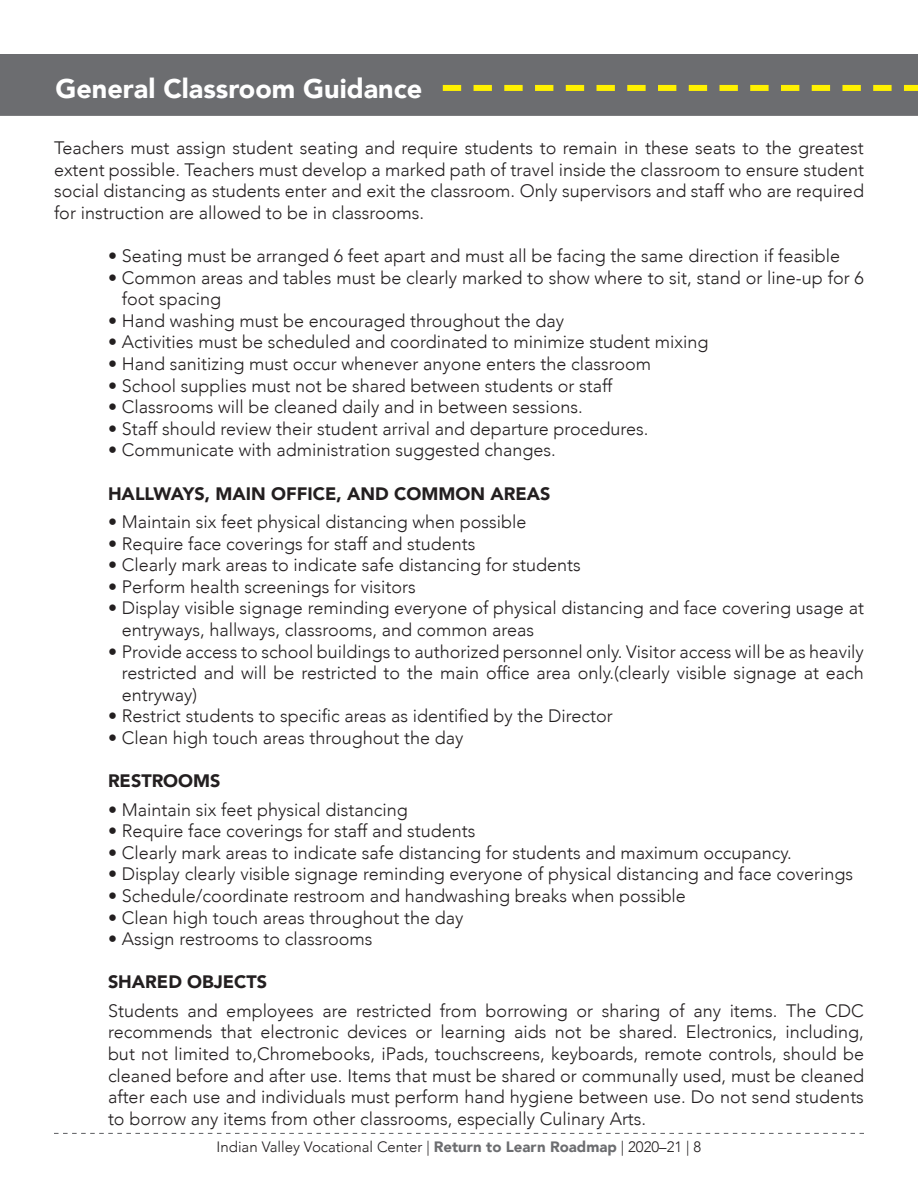
<style>
.page{position:relative;width:918px;height:1188px;background:#fff}
.page>*{position:absolute;margin:0;border:0;box-sizing:border-box;transform-origin:0 0}
.t1{font:900 27px "Avenir";color:#fff}
.t2{font:300 18px/21.6px "Avenir";color:#231f20;text-align:justify}
.t3{font:900 18px "Avenir";color:#231f20}
.t4{font:300 15px "Avenir";color:#231f20}
.s1{font-weight:900;color:#6c6d70}
</style>
<div class="page">
<svg style="left:54px;top:1133px;width:810px;height:1px"></svg>
<div style="left:0;top:54px;width:918px;height:62px;background:#6c6d70"></div>
<svg style="left:443px;top:85px;width:475px;height:6px;background:#c4bc2c"></svg>
<p class="t1" style="left:55px;top:66px;width:368px">General Classroom Guidance</p>
<p class="t2" style="left:54px;top:137px;width:812px">Teachers must assign student seating and require students to remain in these seats to the greatest extent possible. Teachers must develop a marked path of travel inside the classroom to ensure student social distancing as students enter and exit the classroom. Only supervisors and staff who are required for instruction are allowed to be in classrooms.</p>
<p class="t2" style="left:108px;top:245px;width:734px">• Seating must be arranged 6 feet apart and must all be facing the same direction if feasible</p>
<p class="t2" style="left:122px;top:267px;width:744px;text-indent:-14px">• Common areas and tables must be clearly marked to show where to sit, stand or line-up for 6 foot spacing</p>
<p class="t2" style="left:108px;top:310px;width:458px">• Hand washing must be encouraged throughout the day</p>
<p class="t2" style="left:108px;top:332px;width:602px">• Activities must be scheduled and coordinated to minimize student mixing</p>
<p class="t2" style="left:108px;top:353px;width:545px">• Hand sanitizing must occur whenever anyone enters the classroom</p>
<p class="t2" style="left:108px;top:375px;width:506px">• School supplies must not be shared between students or staff</p>
<p class="t2" style="left:108px;top:396px;width:476px">• Classrooms will be cleaned daily and in between sessions.</p>
<p class="t2" style="left:108px;top:418px;width:542px">• Staff should review their student arrival and departure procedures.</p>
<p class="t2" style="left:108px;top:440px;width:449px">• Communicate with administration suggested changes.</p>
<p class="t3" style="left:108px;top:478px;width:444px">HALLWAYS, MAIN OFFICE, AND COMMON AREAS</p>
<p class="t2" style="left:108px;top:511px;width:420px">• Maintain six feet physical distancing when possible</p>
<p class="t2" style="left:108px;top:533px;width:369px">• Require face coverings for staff and students</p>
<p class="t2" style="left:108px;top:554px;width:474px">• Clearly mark areas to indicate safe distancing for students</p>
<p class="t2" style="left:108px;top:576px;width:309px">• Perform health screenings for visitors</p>
<p class="t2" style="left:122px;top:597px;width:744px;text-indent:-14px">• Display visible signage reminding everyone of physical distancing and face covering usage at entryways, hallways, classrooms, and common areas</p>
<p class="t2" style="left:122px;top:641px;width:744px;text-indent:-14px">• Provide access to school buildings to authorized personnel only. Visitor access will be as heavily restricted and will be restricted to the main office area only.(clearly visible signage at each entryway)</p>
<p class="t2" style="left:108px;top:705px;width:506px">• Restrict students to specific areas as identified by the Director</p>
<p class="t2" style="left:108px;top:727px;width:357px">• Clean high touch areas throughout the day</p>
<p class="t3" style="left:108px;top:766px;width:114px">RESTROOMS</p>
<p class="t2" style="left:108px;top:799px;width:301px">• Maintain six feet physical distancing</p>
<p class="t2" style="left:108px;top:820px;width:369px">• Require face coverings for staff and students</p>
<p class="t2" style="left:108px;top:842px;width:685px">• Clearly mark areas to indicate safe distancing for students and maximum occupancy.</p>
<p class="t2" style="left:108px;top:863px;width:747px">• Display clearly visible signage reminding everyone of physical distancing and face coverings</p>
<p class="t2" style="left:108px;top:885px;width:579px">• Schedule/coordinate restroom and handwashing breaks when possible</p>
<p class="t2" style="left:108px;top:907px;width:357px">• Clean high touch areas throughout the day</p>
<p class="t2" style="left:108px;top:928px;width:266px">• Assign restrooms to classrooms</p>
<p class="t3" style="left:108px;top:967px;width:161px">SHARED OBJECTS</p>
<p class="t2" style="left:108px;top:1000px;width:758px">Students and employees are restricted from borrowing or sharing of any items. The CDC recommends that electronic devices or learning aids not be shared. Electronics, including, but not limited to,Chromebooks, iPads, touchscreens, keyboards, remote controls, should be cleaned before and after use. Items that must be shared or communally used, must be cleaned after each use and individuals must perform hand hygiene between use. Do not send students to borrow any items from other classrooms, especially Culinary Arts.</p>
<p class="t4" style="left:217px;top:1138px;width:486px">Indian Valley Vocational Center | <span class="s1">Return to Learn Roadmap</span> | 2020–21 | 8</p>
</div>
